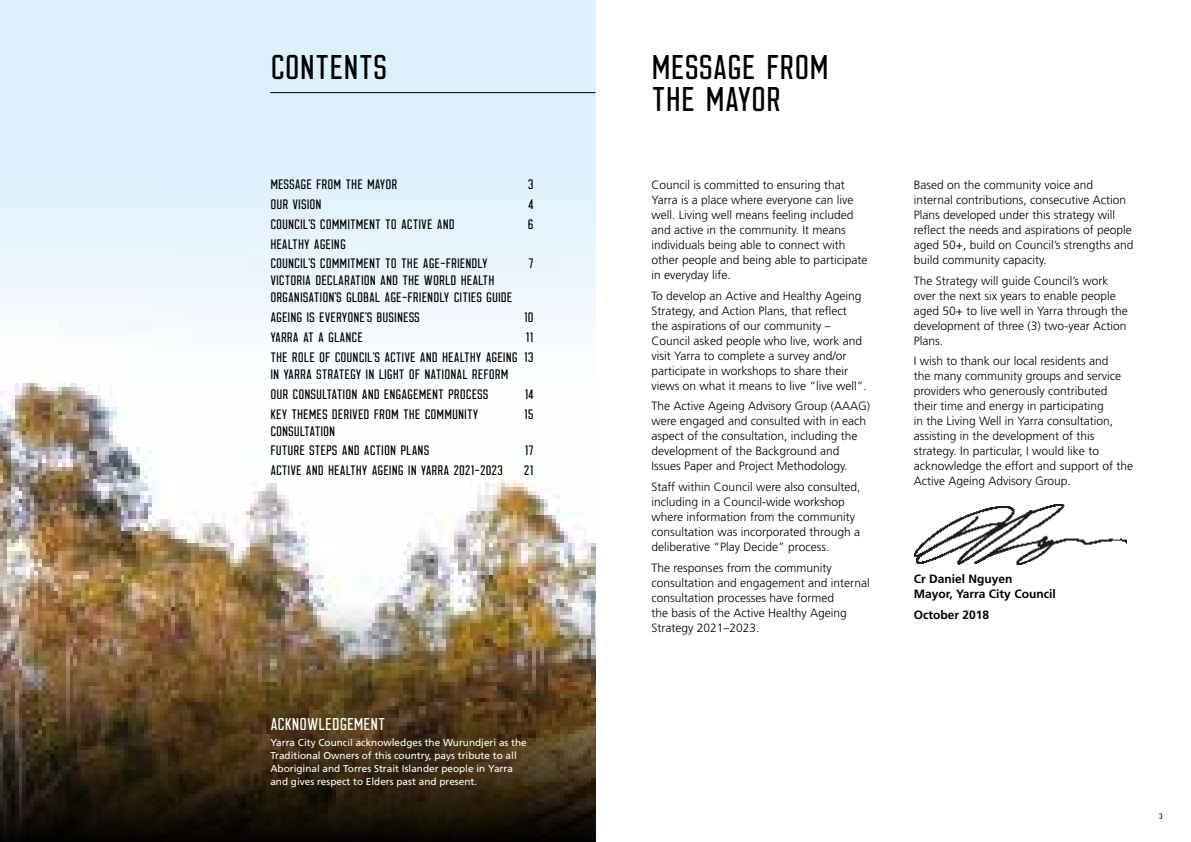
<style>
.page{position:relative;width:1191px;height:842px;background:#fff}
.page>*{position:absolute;margin:0;border:0;box-sizing:border-box;transform-origin:0 0}
.t1{font:30px/32px "Clarke";color:#000}
.t2{font:15px "Clarke";color:#fff}
.t3{font:300 12px/15px "Frutiger LT Std";color:#000}
.t4{font:12px/19.8px "Clarke";color:#000}
.t5{font:700 12px/15px "Frutiger LT Std";color:#000}
.t6{font:10px/13px "Frutiger LT Std";color:#fff}
.t7{font:7px "Clarke";color:#000}
</style>
<div class="page">
<div style="left:0;top:0;width:595px;height:842px;background:#ddf1fc"></div>
<img style="left:0;top:244px;width:595px;height:309px">
<img style="left:0;top:553px;width:595px;height:289px">
<hr style="left:270px;top:92px;width:325px;height:1px;background:#000">
<img style="left:914px;top:505px;width:213px;height:59px">
<h1 class="t1" style="left:270px;top:51px;width:118px">CONTENTS</h1>
<p class="t4" style="left:270px;top:174px;width:129px">MESSAGE FROM THE MAYOR</p>
<p class="t4" style="left:527px;top:174px;width:7px">3</p>
<p class="t4" style="left:270px;top:194px;width:53px">OUR VISION</p>
<p class="t4" style="left:528px;top:194px;width:7px">4</p>
<p class="t4" style="left:270px;top:214px;width:186px">COUNCIL’S COMMITMENT TO ACTIVE AND</p>
<p class="t4" style="left:528px;top:214px;width:7px">6</p>
<p class="t4" style="left:270px;top:234px;width:219px">HEALTHY AGEING<br>COUNCIL’S COMMITMENT TO THE AGE-FRIENDLY</p>
<p class="t4" style="left:528px;top:254px;width:7px">7</p>
<p class="t4" style="left:270px;top:272px;width:244px;line-height:17px">VICTORIA DECLARATION AND THE WORLD HEALTH<br>ORGANISATION’S GLOBAL AGE-FRIENDLY CITIES GUIDE</p>
<p class="t4" style="left:270px;top:307px;width:151px">AGEING IS EVERYONE’S BUSINESS</p>
<p class="t4" style="left:524px;top:307px;width:11px">10</p>
<p class="t4" style="left:270px;top:327px;width:94px">YARRA AT A GLANCE</p>
<p class="t4" style="left:270px;top:327px;width:265px;text-align:right">11<br>THE ROLE OF COUNCIL’S ACTIVE AND HEALTHY AGEING 13</p>
<p class="t4" style="left:270px;top:364px;width:240px">IN YARRA STRATEGY IN LIGHT OF NATIONAL REFORM<br>OUR CONSULTATION AND ENGAGEMENT PROCESS</p>
<p class="t4" style="left:524px;top:384px;width:10px">14</p>
<p class="t4" style="left:270px;top:404px;width:209px">KEY THEMES DERIVED FROM THE COMMUNITY</p>
<p class="t4" style="left:524px;top:404px;width:11px">15</p>
<p class="t4" style="left:270px;top:421px;width:160px">CONSULTATION<br>FUTURE STEPS AND ACTION PLANS</p>
<p class="t4" style="left:524px;top:441px;width:10px">17</p>
<p class="t4" style="left:270px;top:460px;width:234px">ACTIVE AND HEALTHY AGEING IN YARRA 2021-2023</p>
<p class="t4" style="left:524px;top:460px;width:11px">21</p>
<p class="t2" style="left:270px;top:716px;width:117px">ACKNOWLEDGEMENT</p>
<p class="t6" style="left:270px;top:736px;width:258px">Yarra City Council acknowledges the Wurundjeri as the Traditional Owners of this country, pays tribute to all Aboriginal and Torres Strait Islander people in Yarra and gives respect to Elders past and present.</p>
<h1 class="t1" style="left:651px;top:51px;width:179px">MESSAGE FROM<br>THE MAYOR</h1>
<p class="t3" style="left:651px;top:178px;width:218px">Council is committed to ensuring that Yarra is a place where everyone can live well. Living well means feeling included and active in the community. It means individuals being able to connect with other people and being able to participate in everyday life.</p>
<p class="t3" style="left:651px;top:288px;width:217px">To develop an Active and Healthy Ageing Strategy, and Action Plans, that reflect<br>the aspirations of our community – Council asked people who live, work and visit Yarra to complete a survey and/or participate in workshops to share their views on what it means to live “live well”.</p>
<p class="t3" style="left:651px;top:399px;width:220px">The Active Ageing Advisory Group (AAAG) were engaged and consulted with in each aspect of the consultation, including the development of the Background and Issues Paper and Project Methodology.</p>
<p class="t3" style="left:651px;top:480px;width:210px">Staff within Council were also consulted, including in a Council-wide workshop where information from the community consultation was incorporated through a deliberative “Play Decide” process.</p>
<p class="t3" style="left:651px;top:560px;width:220px">The responses from the community consultation and engagement and internal consultation processes have formed<br>the basis of the Active Healthy Ageing Strategy 2021–2023.</p>
<p class="t3" style="left:913px;top:178px;width:221px">Based on the community voice and internal contributions, consecutive Action Plans developed under this strategy will reflect the needs and aspirations of people aged 50+, build on Council’s strengths and build community capacity.</p>
<p class="t3" style="left:913px;top:273px;width:215px">The Strategy will guide Council’s work over the next six years to enable people aged 50+ to live well in Yarra through the development of three (3) two-year Action Plans.</p>
<p class="t3" style="left:913px;top:354px;width:221px">I wish to thank our local residents and<br>the many community groups and service providers who generously contributed their time and energy in participating<br>in the Living Well in Yarra consultation, assisting in the development of this strategy. In particular, I would like to acknowledge the effort and support of the Active Ageing Advisory Group.</p>
<p class="t5" style="left:913px;top:571px;width:143px">Cr Daniel Nguyen<br>Mayor, Yarra City Council</p>
<p class="t5" style="left:913px;top:607px;width:77px">October 2018</p>
<p class="t7" style="left:1159px;top:812px;width:5px">3</p>
</div>
